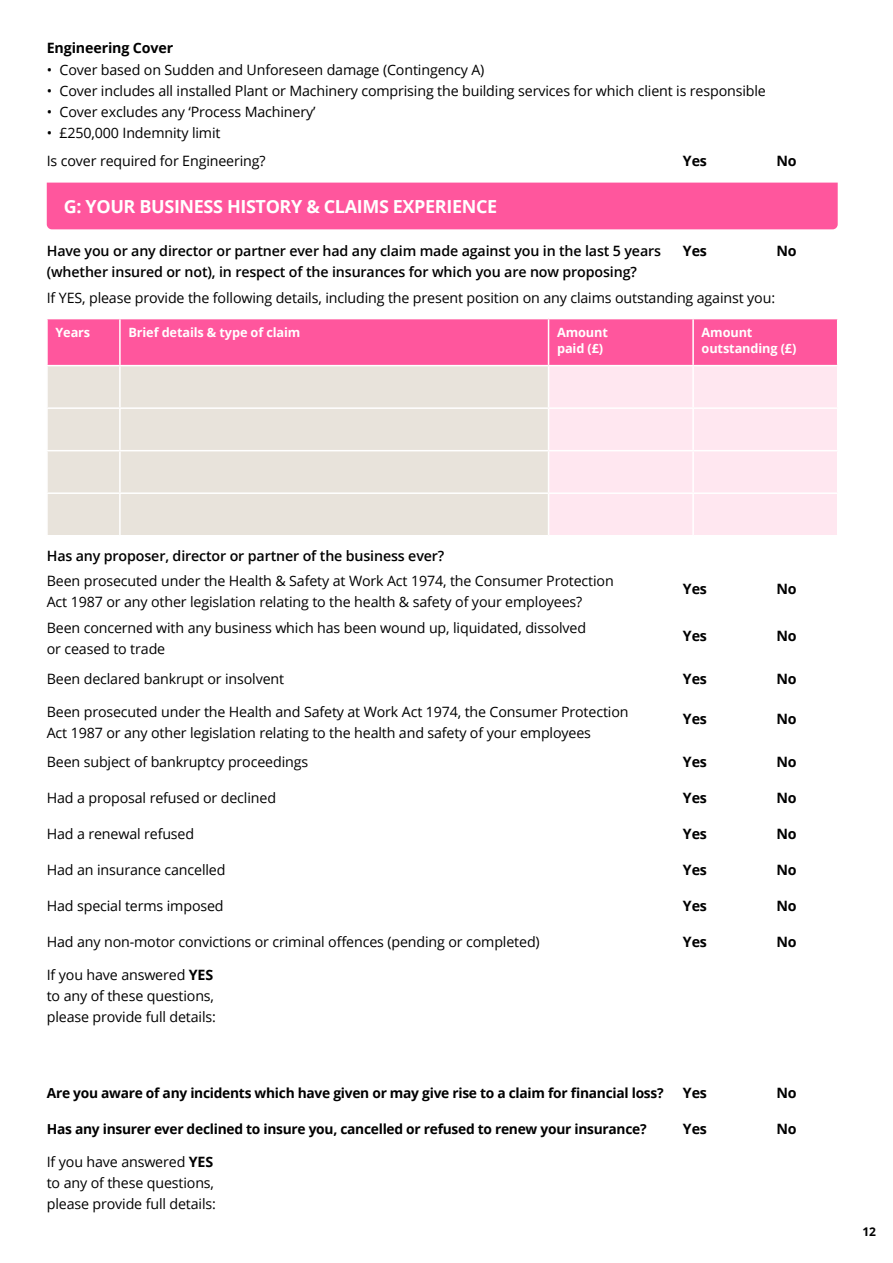
<style>
.page{position:relative;width:893px;height:1263px;background:#fff}
.page>*{position:absolute;margin:0;border:0;box-sizing:border-box;transform-origin:0 0}
.t1{font:700 18px "Open Sans";letter-spacing:-.02em;color:#fff}
.t2{font:14.25px/21px "Open Sans";letter-spacing:-.01em;color:#000}
.t3{font:600 14.25px/21px "Open Sans";letter-spacing:-.01em;color:#000}
.t4{font:700 14.25px "Open Sans";letter-spacing:-.01em;color:#000}
.t5{font:700 13.8px "Open Sans";letter-spacing:-.02em;color:#000}
.t6{font:700 12.75px/16.5px "Open Sans";letter-spacing:-.01em;color:#fff}
.t7{font:700 12px "Open Sans";color:#000}
.s1{font-weight:700}
</style>
<div class="page">
<div style="left:48px;top:319px;width:789px;height:46px;background:#ff569d"></div>
<div style="left:48px;top:366px;width:500px;height:169px;background:#e8e3db"></div>
<div style="left:549px;top:366px;width:288px;height:169px;background:#ffe7f0"></div>
<hr style="left:119px;top:319px;width:2px;height:46px;background:#fff">
<hr style="left:548px;top:319px;width:1px;height:46px;background:#fff">
<hr style="left:692px;top:319px;width:2px;height:46px;background:#fff">
<hr style="left:119px;top:366px;width:2px;height:41px;background:#fff">
<hr style="left:692px;top:366px;width:2px;height:41px;background:#fff">
<hr style="left:119px;top:409px;width:2px;height:41px;background:#fff">
<hr style="left:692px;top:409px;width:2px;height:41px;background:#fff">
<hr style="left:119px;top:451px;width:2px;height:41px;background:#fff">
<hr style="left:692px;top:451px;width:2px;height:41px;background:#fff">
<hr style="left:119px;top:494px;width:2px;height:41px;background:#fff">
<hr style="left:692px;top:494px;width:2px;height:41px;background:#fff">
<hr style="left:46px;top:407px;width:74px;height:2px;background:#fff">
<hr style="left:120px;top:407px;width:429px;height:2px;background:#fff">
<hr style="left:549px;top:407px;width:144px;height:2px;background:#fff">
<hr style="left:693px;top:407px;width:145px;height:2px;background:#fff">
<hr style="left:46px;top:450px;width:74px;height:1px;background:#fff">
<hr style="left:120px;top:450px;width:429px;height:1px;background:#fff">
<hr style="left:549px;top:450px;width:144px;height:1px;background:#fff">
<hr style="left:693px;top:450px;width:145px;height:1px;background:#fff">
<hr style="left:46px;top:492px;width:74px;height:2px;background:#fff">
<hr style="left:120px;top:492px;width:429px;height:2px;background:#fff">
<hr style="left:549px;top:492px;width:144px;height:2px;background:#fff">
<hr style="left:693px;top:492px;width:145px;height:2px;background:#fff">
<div style="left:47px;top:183px;width:791px;height:46px;background:#ff569d"></div>
<p class="t4" style="left:47px;top:38px;width:128px">Engineering Cover</p>
<p class="t2" style="left:47px;top:59px;width:439px">• Cover based on Sudden and Unforeseen damage (Contingency A)</p>
<p class="t2" style="left:47px;top:80px;width:721px">• Cover includes all installed Plant or Machinery comprising the building services for which client is responsible</p>
<p class="t2" style="left:47px;top:101px;width:270px">• Cover excludes any ‘Process Machinery’</p>
<p class="t2" style="left:47px;top:122px;width:175px">• £250,000 Indemnity limit</p>
<p class="t4" style="left:683px;top:151px;width:26px">Yes</p>
<p class="t2" style="left:47px;top:150px;width:220px">Is cover required for Engineering?</p>
<p class="t1" style="left:64px;top:194px;width:435px">G: YOUR BUSINESS HISTORY &amp; CLAIMS EXPERIENCE</p>
<p class="t4" style="left:776px;top:151px;width:22px">No</p>
<p class="t3" style="left:47px;top:240px;width:616px">Have you or any director or partner ever had any claim made against you in the last 5 years (whether insured or not), in respect of the insurances for which you are now proposing?</p>
<p class="t4" style="left:683px;top:241px;width:26px">Yes</p>
<p class="t4" style="left:776px;top:241px;width:22px">No</p>
<p class="t2" style="left:47px;top:287px;width:730px">If YES, please provide the following details, including the present position on any claims outstanding against you:</p>
<p class="t6" style="left:55px;top:324px;width:36px">Years</p>
<p class="t6" style="left:128px;top:324px;width:174px">Brief details &amp; type of claim</p>
<p class="t6" style="left:557px;top:324px;width:52px">Amount paid (£)</p>
<p class="t6" style="left:702px;top:324px;width:96px">Amount outstanding (£)</p>
<p class="t3" style="left:47px;top:545px;width:399px">Has any proposer, director or partner of the business ever?</p>
<p class="t2" style="left:47px;top:570px;width:569px">Been prosecuted under the Health &amp; Safety at Work Act 1974, the Consumer Protection<br>Act 1987 or any other legislation relating to the health &amp; safety of your employees?</p>
<p class="t2" style="left:47px;top:617px;width:541px">Been concerned with any business which has been wound up, liquidated, dissolved or ceased to trade</p>
<p class="t2" style="left:47px;top:667px;width:239px">Been declared bankrupt or insolvent</p>
<p class="t2" style="left:47px;top:701px;width:583px">Been prosecuted under the Health and Safety at Work Act 1974, the Consumer Protection<br>Act 1987 or any other legislation relating to the health and safety of your employees</p>
<p class="t2" style="left:47px;top:751px;width:263px">Been subject of bankruptcy proceedings</p>
<p class="t2" style="left:47px;top:787px;width:231px">Had a proposal refused or declined</p>
<p class="t2" style="left:47px;top:823px;width:149px">Had a renewal refused</p>
<p class="t2" style="left:47px;top:859px;width:180px">Had an insurance cancelled</p>
<p class="t2" style="left:47px;top:895px;width:178px">Had special terms imposed</p>
<p class="t2" style="left:47px;top:930px;width:495px">Had any non-motor convictions or criminal offences (pending or completed)</p>
<p class="t2" style="left:47px;top:963px;width:171px">If you have answered <span class="s1">YES </span>to any of these questions, please provide full details:</p>
<p class="t4" style="left:683px;top:579px;width:26px">Yes</p>
<p class="t4" style="left:683px;top:626px;width:26px">Yes</p>
<p class="t4" style="left:683px;top:668px;width:26px">Yes</p>
<p class="t4" style="left:683px;top:708px;width:26px">Yes</p>
<p class="t4" style="left:683px;top:752px;width:26px">Yes</p>
<p class="t4" style="left:683px;top:788px;width:26px">Yes</p>
<p class="t4" style="left:683px;top:824px;width:26px">Yes</p>
<p class="t4" style="left:683px;top:860px;width:26px">Yes</p>
<p class="t4" style="left:683px;top:895px;width:26px">Yes</p>
<p class="t4" style="left:683px;top:931px;width:26px">Yes</p>
<p class="t5" style="left:47px;top:1083px;width:618px">Are you aware of any incidents which have given or may give rise to a claim for financial loss?</p>
<p class="t5" style="left:47px;top:1119px;width:601px">Has any insurer ever declined to insure you, cancelled or refused to renew your insurance?</p>
<p class="t2" style="left:47px;top:1151px;width:171px">If you have answered <span class="s1">YES </span>to any of these questions, please provide full details:</p>
<p class="t4" style="left:683px;top:1083px;width:26px">Yes</p>
<p class="t4" style="left:683px;top:1119px;width:26px">Yes</p>
<p class="t4" style="left:776px;top:579px;width:22px">No</p>
<p class="t4" style="left:776px;top:626px;width:22px">No</p>
<p class="t4" style="left:776px;top:668px;width:22px">No</p>
<p class="t4" style="left:776px;top:708px;width:22px">No</p>
<p class="t4" style="left:776px;top:752px;width:22px">No</p>
<p class="t4" style="left:776px;top:788px;width:22px">No</p>
<p class="t4" style="left:776px;top:824px;width:22px">No</p>
<p class="t4" style="left:776px;top:860px;width:22px">No</p>
<p class="t4" style="left:776px;top:895px;width:22px">No</p>
<p class="t4" style="left:776px;top:931px;width:22px">No</p>
<p class="t4" style="left:776px;top:1083px;width:22px">No</p>
<p class="t4" style="left:776px;top:1119px;width:22px">No</p>
<p class="t7" style="left:862px;top:1223px;width:15px">12</p>
</div>
